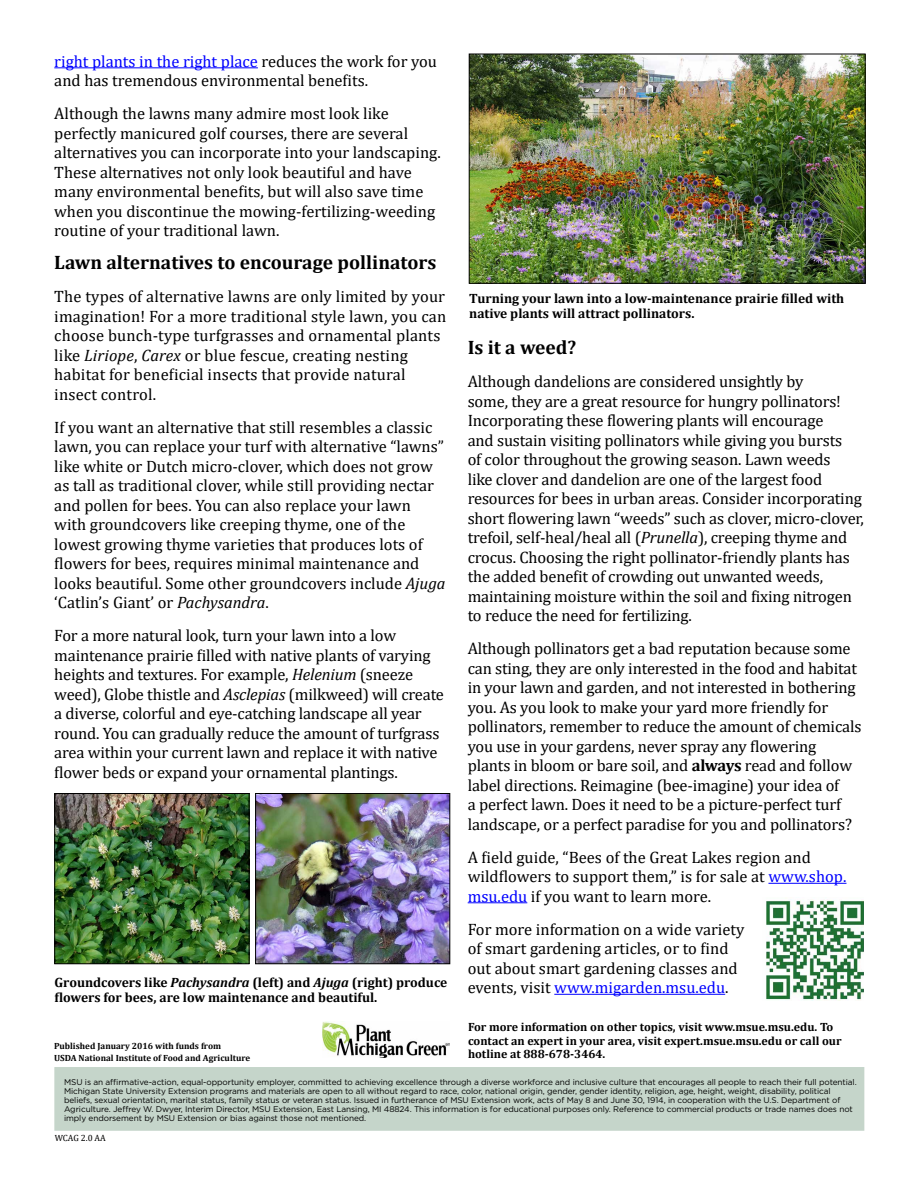
<style>
.page{position:relative;width:918px;height:1188px;background:#fff}
.page>*{position:absolute;margin:0;border:0;box-sizing:border-box;transform-origin:0 0}
.H1__Subhead{font:700 19.5px "Cambria";color:#000}
.Text-regular{font:16.5px/19.5px "Cambria";letter-spacing:-.01em;color:#000}
.Text-regular-2{font:16.5px/19.5px "Cambria";letter-spacing:.01em;color:#000}
.t1{font:700 13.5px/15px "Cambria";color:#000}
.Text-regular-3{font:700 12px/13.5px "Cambria";color:#000}
.t2{font:700 9px/12px "Cambria";color:#000}
.Text-regular-4{font:9px "Cambria";letter-spacing:-.01em;color:#000}
.t3{font:8.25px/9px "Gotham";letter-spacing:-.01em;color:#000}
.s1{color:#00f}
.s2{font-style:italic}
.s3{font-weight:700}
</style>
<div class="page">
<img style="left:766px;top:900px;width:98px;height:100px">
<hr style="left:54px;top:67px;width:204px;height:1px;background:#00f">
<img style="left:57px;top:795px;width:190px;height:167px">
<div style="left:55px;top:793px;width:194px;height:171px;border:1px solid #000"></div>
<img style="left:257px;top:795px;width:191px;height:167px">
<div style="left:255px;top:793px;width:195px;height:171px;border:1px solid #000"></div>
<img style="left:471px;top:56px;width:392px;height:226px">
<div style="left:469px;top:54px;width:396px;height:230px;border:1px solid #000"></div>
<hr style="left:768px;top:883px;width:78px;height:1px;background:#00f">
<hr style="left:468px;top:902px;width:59px;height:1px;background:#00f">
<hr style="left:554px;top:994px;width:171px;height:1px;background:#00f">
<div style="left:54px;top:1067px;width:810px;height:64px;background:#c5d5ca;border:2px solid #c5d5ca"></div>
<img style="left:323px;top:1022px;width:127px;height:36px">
<p class="Text-regular" style="left:54px;top:51px;width:384px"><span class="s1">right plants in the right place</span> reduces the work for you and has tremendous environmental benefits.</p>
<p class="Text-regular" style="left:54px;top:104px;width:388px">Although the lawns many admire most look like perfectly manicured golf courses, there are several alternatives you can incorporate into your landscaping.<br>These alternatives not only look beautiful and have many environmental benefits, but will also save time when you discontinue the mowing-fertilizing-weeding routine of your traditional lawn.</p>
<p class="H1__Subhead" style="left:54px;top:249px;width:384px">Lawn alternatives to encourage pollinators</p>
<p class="Text-regular-2" style="left:54px;top:287px;width:394px">The types of alternative lawns are only limited by your imagination! For a more traditional style lawn, you can choose bunch-type turfgrasses and ornamental plants like <span class="s2">Liriope</span>, <span class="s2">Carex</span> or blue fescue, creating nesting habitat for beneficial insects that provide natural insect control.</p>
<p class="Text-regular" style="left:54px;top:417px;width:393px">If you want an alternative that still resembles a classic lawn, you can replace your turf with alternative “lawns” like white or Dutch micro-clover, which does not grow as tall as traditional clover, while still providing nectar and pollen for bees. You can also replace your lawn with groundcovers like creeping thyme, one of the lowest growing thyme varieties that produces lots of flowers for bees, requires minimal maintenance and looks beautiful. Some other groundcovers include <span class="s2">Ajuga </span>‘Catlin’s Giant’ or <span class="s2">Pachysandra</span>.</p>
<p class="Text-regular" style="left:54px;top:626px;width:391px">For a more natural look, turn your lawn into a low maintenance prairie filled with native plants of varying heights and textures. For example, <span class="s2">Helenium</span> (sneeze weed), Globe thistle and <span class="s2">Asclepias</span> (milkweed) will create a diverse, colorful and eye-catching landscape all year round. You can gradually reduce the amount of turfgrass area within your current lawn and replace it with native flower beds or expand your ornamental plantings.</p>
<p class="t1" style="left:55px;top:974px;width:394px">Groundcovers like <span class="s2">Pachysandra</span> (left) and <span class="s2">Ajuga</span> (right) produce flowers for bees, are low maintenance and beautiful.</p>
<p class="t2" style="left:54px;top:1040px;width:198px">Published January 2016 with funds from<br>USDA National Institute of Food and Agriculture</p>
<p class="t1" style="left:469px;top:291px;width:377px">Turning your lawn into a low-maintenance prairie filled with native plants will attract pollinators.</p>
<p class="H1__Subhead" style="left:468px;top:334px;width:110px">Is it a weed?</p>
<p class="Text-regular" style="left:468px;top:372px;width:398px">Although dandelions are considered unsightly by<br>some, they are a great resource for hungry pollinators!<br>Incorporating these flowering plants will encourage<br>and sustain visiting pollinators while giving you bursts<br>of color throughout the growing season. Lawn weeds<br>like clover and dandelion are one of the largest food resources for bees in urban areas. Consider incorporating short flowering lawn “weeds” such as clover, micro-clover, trefoil, self-heal/heal all (<span class="s2">Prunella</span>), creeping thyme and crocus. Choosing the right pollinator-friendly plants has the added benefit of crowding out unwanted weeds, maintaining moisture within the soil and fixing nitrogen to reduce the need for fertilizing.</p>
<p class="Text-regular" style="left:468px;top:639px;width:395px">Although pollinators get a bad reputation because some can sting, they are only interested in the food and habitat in your lawn and garden, and not interested in bothering you. As you look to make your yard more friendly for pollinators, remember to reduce the amount of chemicals you use in your gardens, never spray any flowering plants in bloom or bare soil, and <span class="s3">always</span> read and follow label directions. Reimagine (bee-imagine) your idea of<br>a perfect lawn. Does it need to be a picture-perfect turf landscape, or a perfect paradise for you and pollinators?</p>
<p class="Text-regular" style="left:468px;top:847px;width:380px">A field guide, “Bees of the Great Lakes region and wildflowers to support them,” is for sale at <span class="s1">www.shop. msu.edu</span> if you want to learn more.</p>
<p class="Text-regular" style="left:468px;top:919px;width:278px">For more information on a wide variety of smart gardening articles, or to find out about smart gardening classes and events, visit <span class="s1">www.migarden.msu.edu</span>.</p>
<p class="Text-regular-3" style="left:468px;top:1020px;width:375px">For more information on other topics, visit www.msue.msu.edu. To contact an expert in your area, visit expert.msue.msu.edu or call our hotline at 888-678-3464.</p>
<p class="t3" style="left:64px;top:1077px;width:794px">MSU is an affirmative-action, equal-opportunity employer, committed to achieving excellence through a diverse workforce and inclusive culture that encourages all people to reach their full potential.<br>Michigan State University Extension programs and materials are open to all without regard to race, color, national origin, gender, gender identity, religion, age, height, weight, disability, political beliefs, sexual orientation, marital status, family status or veteran status. Issued in furtherance of MSU Extension work, acts of May 8 and June 30, 1914, in cooperation with the U.S. Department of Agriculture. Jeffrey W. Dwyer, Interim Director, MSU Extension, East Lansing, MI 48824. This information is for educational purposes only. Reference to commercial products or trade names does not imply endorsement by MSU Extension or bias against those not mentioned.</p>
<p class="Text-regular-4" style="left:55px;top:1133px;width:53px">WCAG 2.0 AA</p>
</div>
